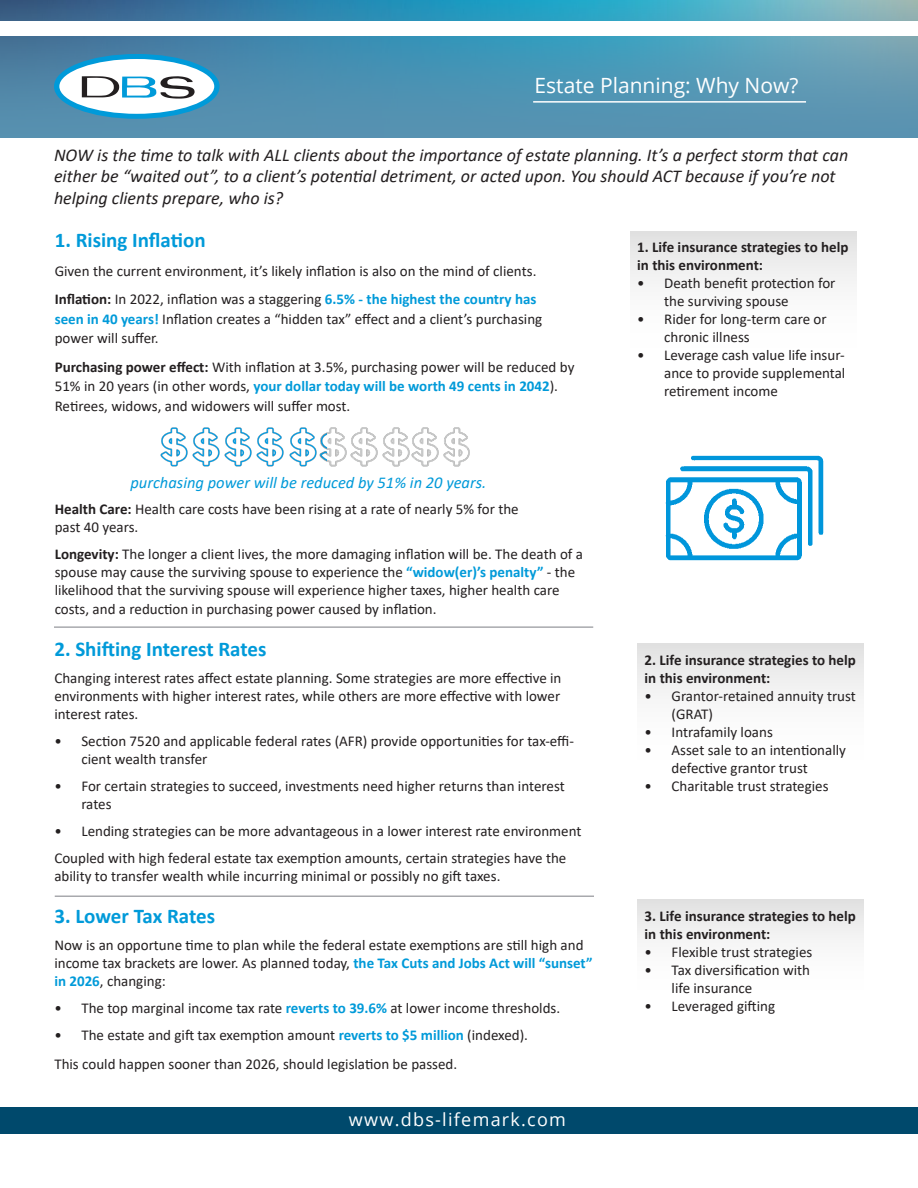
<style>
.page{position:relative;width:918px;height:1188px;background:#fff}
.page>*{position:absolute;margin:0;border:0;box-sizing:border-box;transform-origin:0 0}
.t1{font:700 21px "Calibri";color:#009ad9}
.t2{font:21px "Open Sans";color:#fff}
.t3{font:italic 18px/21.6px "Calibri";color:#231f20}
.t4{font:18px "Open Sans";letter-spacing:.07em;color:#fff}
.t5{font:italic 16.5px "Calibri";color:#009ad9}
.t6{font:15px/18px "Calibri";color:#231f20}
.t7{font:700 15px/18px "Calibri";color:#231f20}
.s1{font-weight:700}
.s2{font-weight:700;color:#009ad9}
</style>
<div class="page">
<img style="left:0;top:0;width:918px;height:138px">
<hr style="left:533px;top:101px;width:273px;height:2px;background:#fff">
<div style="left:0;top:21px;width:918px;height:15px;background:#fff"></div>
<div style="left:0;top:1106px;width:918px;height:28px;background:#00496c"></div>
<svg style="left:54px;top:54px;width:166px;height:65px"></svg>
<img style="left:160px;top:427px;width:187px;height:40px">
<img style="left:350px;top:427px;width:58px;height:40px">
<img style="left:408px;top:427px;width:62px;height:40px">
<img style="left:317px;top:427px;width:10px;height:40px">
<div style="left:630px;top:231px;width:227px;height:160px;background:linear-gradient(to bottom,#e8e8e8,#fff)"></div>
<div style="left:637px;top:643px;width:227px;height:160px;background:linear-gradient(to bottom,#e8e8e8,#fff)"></div>
<div style="left:637px;top:899px;width:227px;height:125px;background:linear-gradient(to bottom,#e8e8e8,#fff)"></div>
<img style="left:665px;top:455px;width:159px;height:106px">
<hr style="left:55px;top:896px;width:539px;height:1px;background:#a8a9ad">
<hr style="left:54px;top:626px;width:539px;height:2px;background:#a8a9ad">
<p class="t2" style="left:535px;top:71px;width:265px">Estate Planning: Why Now?</p>
<p class="t3" style="left:54px;top:143px;width:796px">NOW is the time to talk with ALL clients about the importance of estate planning. It’s a perfect storm that can either be “waited out”, to a client’s potential detriment, or acted upon. You should ACT because if you’re not helping clients prepare, who is?</p>
<p class="t1" style="left:55px;top:225px;width:152px">1. Rising Inflation</p>
<p class="t6" style="left:55px;top:261px;width:483px">Given the current environment, it’s likely inflation is also on the mind of clients.</p>
<p class="t6" style="left:55px;top:289px;width:489px;line-height:19.5px"><span class="s1">Inflation:</span> In 2022, inflation was a staggering <span class="s2">6.5% - the highest the country has seen in 40 years!</span> Inflation creates a “hidden tax” effect and a client’s purchasing power will suffer.</p>
<p class="t6" style="left:55px;top:356px;width:521px;line-height:19.6px"><span class="s1">Purchasing power effect:</span> With inflation at 3.5%, purchasing power will be reduced by<br>51% in 20 years (in other words, <span class="s2">your dollar today will be worth 49 cents in 2042</span>).<br>Retirees, widows, and widowers will suffer most.</p>
<p class="t7" style="left:637px;top:238px;width:213px">1. Life insurance strategies to help in this environment:</p>
<p class="t6" style="left:664px;top:273px;width:173px;text-indent:-27px">• Death benefit protection for the surviving spouse</p>
<p class="t6" style="left:664px;top:309px;width:164px;text-indent:-27px">• Rider for long-term care or chronic illness</p>
<p class="t6" style="left:664px;top:345px;width:183px;text-align:justify;text-indent:-27px">• Leverage cash value life insur&shy;ance to provide supplemental retirement income</p>
<p class="t5" style="left:130px;top:471px;width:357px">purchasing power will be reduced by 51% in 20 years.</p>
<p class="t6" style="left:55px;top:499px;width:466px"><span class="s1">Health Care:</span> Health care costs have been rising at a rate of nearly 5% for the past 40 years.</p>
<p class="t6" style="left:55px;top:544px;width:530px"><span class="s1">Longevity:</span> The longer a client lives, the more damaging inflation will be. The death of a spouse may cause the surviving spouse to experience the <span class="s2">“widow(er)’s penalty”</span> - the likelihood that the surviving spouse will experience higher taxes, higher health care</p>
<p class="t6" style="left:55px;top:600px;width:383px">costs, and a reduction in purchasing power caused by inflation.</p>
<p class="t1" style="left:54px;top:634px;width:214px">2. Shifting Interest Rates</p>
<p class="t6" style="left:54px;top:669px;width:509px;text-align:justify">Changing interest rates affect estate planning. Some strategies are more effective in environments with higher interest rates, while others are more effective with lower interest rates.</p>
<p class="t6" style="left:81px;top:732px;width:494px;text-indent:-27px">• Section 7520 and applicable federal rates (AFR) provide opportunities for tax-effi&shy;cient wealth transfer</p>
<p class="t6" style="left:81px;top:777px;width:485px;text-indent:-27px">• For certain strategies to succeed, investments need higher returns than interest rates</p>
<p class="t6" style="left:54px;top:822px;width:529px">• Lending strategies can be more advantageous in a lower interest rate environment</p>
<p class="t6" style="left:54px;top:849px;width:514px">Coupled with high federal estate tax exemption amounts, certain strategies have the ability to transfer wealth while incurring minimal or possibly no gift taxes.</p>
<p class="t1" style="left:54px;top:902px;width:162px">3. Lower Tax Rates</p>
<p class="t6" style="left:54px;top:936px;width:540px">Now is an opportune time to plan while the federal estate exemptions are still high and income tax brackets are lower. As planned today, <span class="s2">the Tax Cuts and Jobs Act will “sunset” in 2026</span>, changing:</p>
<p class="t6" style="left:54px;top:999px;width:507px">• The top marginal income tax rate <span class="s2">reverts to 39.6%</span> at lower income thresholds.</p>
<p class="t6" style="left:54px;top:1026px;width:475px">• The estate and gift tax exemption amount <span class="s2">reverts to $5 million</span> (indexed).</p>
<p class="t6" style="left:54px;top:1055px;width:404px">This could happen sooner than 2026, should legislation be passed.</p>
<p class="t4" style="left:349px;top:1107px;width:219px">www.dbs-lifemark.com</p>
<p class="t7" style="left:645px;top:651px;width:213px">2. Life insurance strategies to help in this environment:</p>
<p class="t6" style="left:672px;top:686px;width:186px;text-indent:-27px">• Grantor-retained annuity trust (GRAT)</p>
<p class="t6" style="left:645px;top:722px;width:130px">• Intrafamily loans</p>
<p class="t6" style="left:672px;top:740px;width:176px;text-indent:-27px">• Asset sale to an intentionally defective grantor trust</p>
<p class="t6" style="left:645px;top:776px;width:186px">• Charitable trust strategies</p>
<p class="t7" style="left:645px;top:907px;width:213px">3. Life insurance strategies to help in this environment:</p>
<p class="t6" style="left:645px;top:942px;width:169px">• Flexible trust strategies</p>
<p class="t6" style="left:672px;top:960px;width:140px;text-indent:-27px">• Tax diversification with life insurance</p>
<p class="t6" style="left:645px;top:996px;width:132px">• Leveraged gifting</p>
</div>
